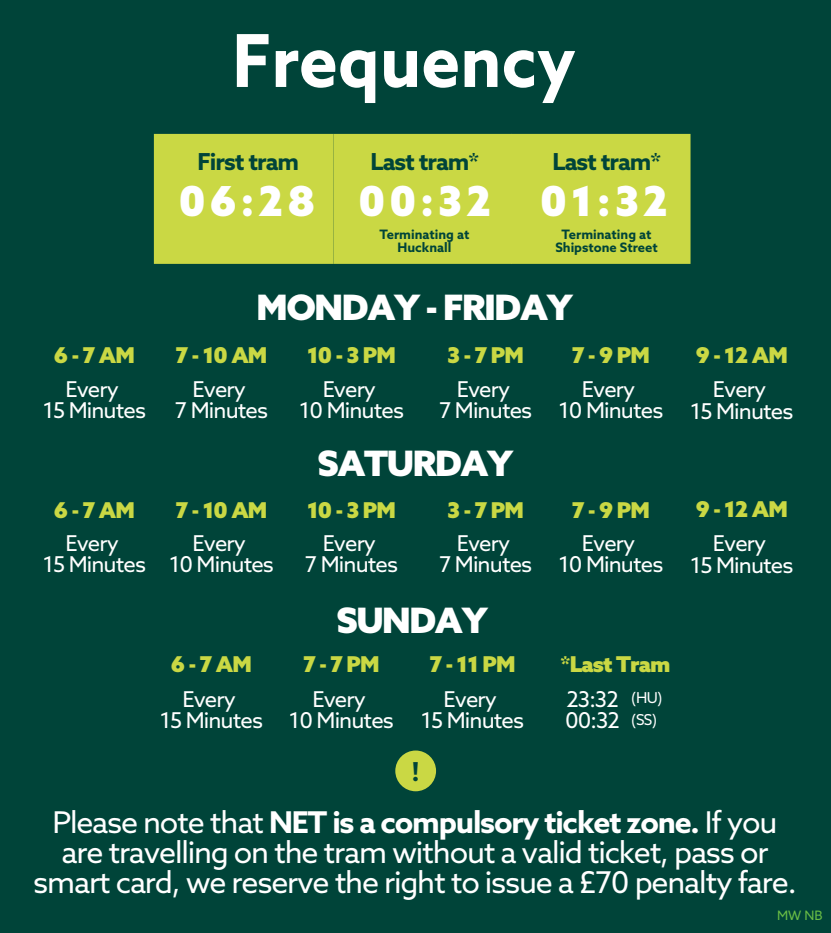
<style>
.page{position:relative;width:831px;height:933px;background:#004439}
.page>*{position:absolute;margin:0;border:0;box-sizing:border-box;transform-origin:0 0}
.t1{font:700 73px "Azo Sans";color:#fff;scale:.95 1}
.t2{font:900 41.4px "Azo Sans";letter-spacing:.1em;color:#fff}
.t3{font:900 35px "Azo Sans";letter-spacing:-.04em;color:#fff}
.t4{font:30px/30px "Azo Sans";letter-spacing:-.04em;color:#fff;text-align:center}
.t5{font:700 26.1px "Azo Sans";color:#004439}
.t6{font:700 23.4px "Azo Sans";letter-spacing:-.04em;color:#004439}
.t7{font:21.8px/21.8px "Azo Sans";letter-spacing:-.04em;color:#fff;text-align:center}
.t8{font:900 21.8px "Azo Sans";letter-spacing:-.04em;color:#cad844}
.t9{font:15px/21.8px "Azo Sans";color:#fff}
.t10{font:700 13px/13px "Azo Sans";color:#004439;text-align:center}
.t11{font:13px "Azo Sans";color:#69bd45}
.s1{font-weight:700}
</style>
<div class="page">
<div style="left:395px;top:750px;width:41px;height:41px;background:#cad844;border-radius:50%"></div>
<div style="left:154px;top:134px;width:179px;height:130px;background:#cad844"></div>
<div style="left:333px;top:134px;width:178px;height:130px;background:#cad844"></div>
<div style="left:511px;top:134px;width:179px;height:130px;background:#cad844"></div>
<h1 class="t1" style="left:232px;top:12px;width:363px">Frequency</h1>
<p class="t6" style="left:197px;top:146px;width:103px">First tram</p>
<h2 class="t2" style="left:179px;top:173px;width:314px">06:28 00:32</h2>
<p class="t6" style="left:370px;top:146px;width:110px">Last tram*</p>
<p class="t10" style="left:379px;top:228px;width:91px">Terminating at<br>Hucknall</p>
<p class="t6" style="left:552px;top:146px;width:110px">Last tram*</p>
<h2 class="t2" style="left:540px;top:173px;width:129px">01:32</h2>
<p class="t10" style="left:555px;top:228px;width:104px">Terminating at<br>Shipstone Street</p>
<h3 class="t3" style="left:256px;top:284px;width:318px">MONDAY - FRIDAY</h3>
<p class="t8" style="left:54px;top:341px;width:83px">6 - 7 AM</p>
<p class="t8" style="left:176px;top:341px;width:93px">7 - 10 AM</p>
<p class="t8" style="left:307px;top:341px;width:90px">10 - 3 PM</p>
<p class="t8" style="left:447px;top:341px;width:78px">3 - 7 PM</p>
<p class="t8" style="left:572px;top:341px;width:79px">7 - 9 PM</p>
<p class="t8" style="left:695px;top:340px;width:94px">9 - 12 AM</p>
<p class="t7" style="left:43px;top:377px;width:105px">Every<br>15 Minutes</p>
<p class="t7" style="left:175px;top:377px;width:95px">Every<br>7 Minutes</p>
<p class="t7" style="left:299px;top:377px;width:106px">Every<br>10 Minutes</p>
<p class="t7" style="left:439px;top:377px;width:95px">Every<br>7 Minutes</p>
<p class="t7" style="left:558px;top:377px;width:106px">Every<br>10 Minutes</p>
<p class="t7" style="left:690px;top:378px;width:105px">Every<br>15 Minutes</p>
<h3 class="t3" style="left:317px;top:440px;width:197px">SATURDAY</h3>
<p class="t8" style="left:54px;top:495px;width:83px">6 - 7 AM</p>
<p class="t8" style="left:176px;top:495px;width:93px">7 - 10 AM</p>
<p class="t8" style="left:307px;top:495px;width:90px">10 - 3 PM</p>
<p class="t8" style="left:447px;top:495px;width:78px">3 - 7 PM</p>
<p class="t8" style="left:572px;top:495px;width:79px">7 - 9 PM</p>
<p class="t8" style="left:695px;top:494px;width:94px">9 - 12 AM</p>
<p class="t7" style="left:43px;top:531px;width:105px">Every<br>15 Minutes</p>
<p class="t7" style="left:169px;top:531px;width:106px">Every<br>10 Minutes</p>
<p class="t7" style="left:305px;top:531px;width:95px">Every<br>7 Minutes</p>
<p class="t7" style="left:439px;top:531px;width:95px">Every<br>7 Minutes</p>
<p class="t7" style="left:558px;top:531px;width:106px">Every<br>10 Minutes</p>
<p class="t7" style="left:690px;top:532px;width:105px">Every<br>15 Minutes</p>
<h3 class="t3" style="left:336px;top:597px;width:153px">SUNDAY</h3>
<p class="t8" style="left:171px;top:650px;width:83px">6 - 7 AM</p>
<p class="t7" style="left:160px;top:687px;width:105px">Every<br>15 Minutes</p>
<p class="t8" style="left:303px;top:650px;width:78px">7 - 7 PM</p>
<p class="t7" style="left:289px;top:687px;width:106px">Every<br>10 Minutes</p>
<p class="t8" style="left:429px;top:650px;width:88px">7 - 11 PM</p>
<p class="t7" style="left:421px;top:687px;width:105px">Every<br>15 Minutes</p>
<p class="t8" style="left:560px;top:650px;width:111px">*Last Tram</p>
<p class="t9" style="left:631px;top:687px;width:33px">(HU) (SS)</p>
<p class="t7" style="left:565px;top:687px;width:56px;text-align:left">23:32<br>00:32</p>
<p class="t5" style="left:412px;top:754px;width:9px">!</p>
<h3 class="t4" style="left:33px;top:806px;width:765px">Please note that <span class="s1">NET is a compulsory ticket zone.</span> If you are travelling on the tram without a valid ticket, pass or smart card, we reserve the right to issue a £70 penalty fare.</h3>
<p class="t11" style="left:777px;top:907px;width:47px">MW NB</p>
</div>
